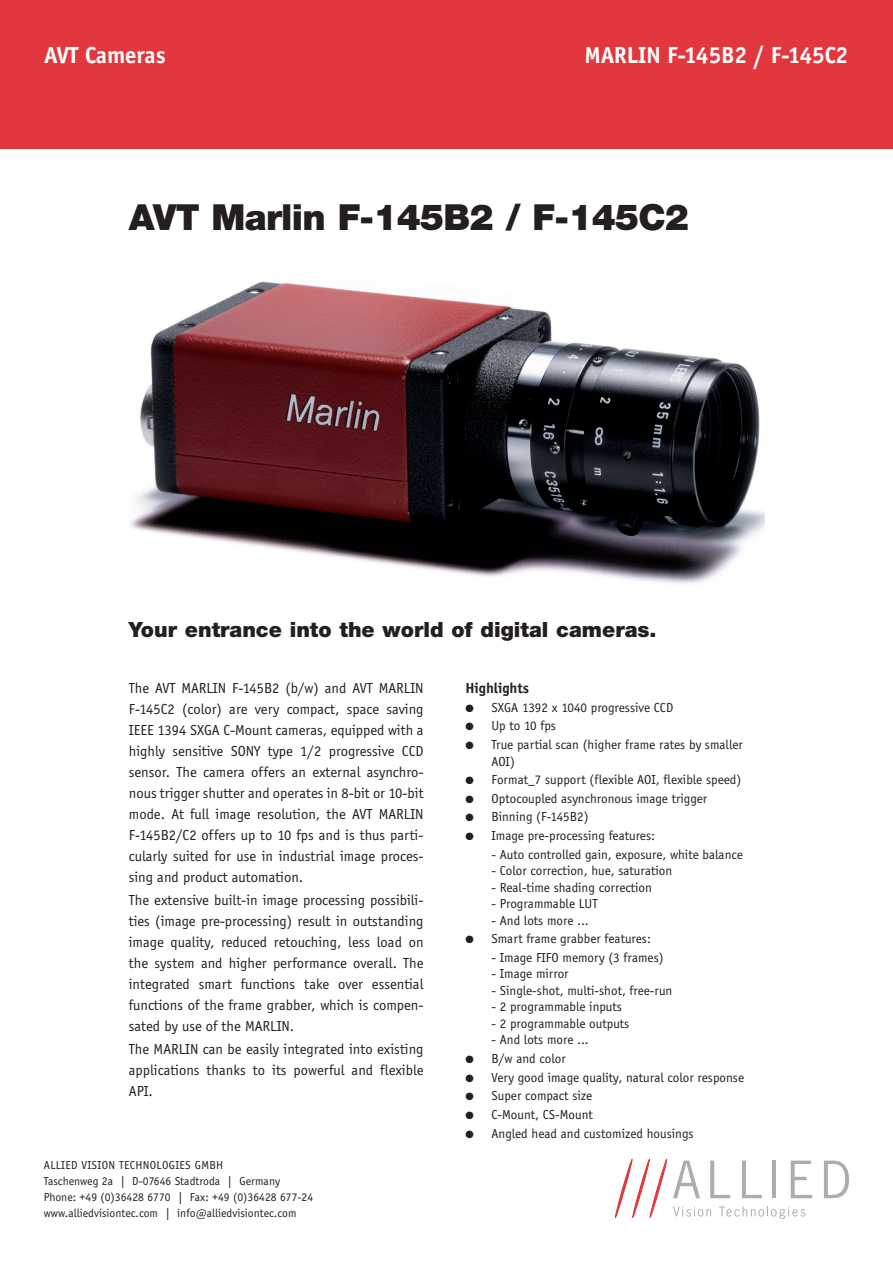
<style>
.page{position:relative;width:893px;height:1263px;background:#fff}
.page>*{position:absolute;margin:0;border:0;box-sizing:border-box;transform-origin:0 0}
.t1{font:900 36px "Helvetica Neue";letter-spacing:-.02em;color:#231f20}
.t2{font:700 24px "Officina Sans";color:#fff}
.t3{font:900 21px "Helvetica Neue";color:#231f20}
.t4{font:15px/21px "Officina Sans";color:#231f20;text-align:justify}
.t5{font:700 15px "Officina Sans";color:#231f20}
.t6{font:13.5px/16.5px "Officina Sans";color:#231f20}
.t7{font:12px/16.2px "Officina Sans";color:#231f20}
</style>
<div class="page">
<div style="left:0;top:0;width:893px;height:149px;background:#e1373d"></div>
<svg style="left:673px;top:1161px;width:27px;height:37px"></svg>
<svg style="left:710px;top:1161px;width:20px;height:37px"></svg>
<svg style="left:742px;top:1161px;width:20px;height:37px"></svg>
<hr style="left:772px;top:1161px;width:4px;height:37px;background:#acadb1">
<svg style="left:791px;top:1161px;width:21px;height:37px"></svg>
<svg style="left:824px;top:1161px;width:25px;height:37px"></svg>
<svg style="left:673px;top:1206px;width:38px;height:11px"></svg>
<svg style="left:719px;top:1206px;width:86px;height:13px"></svg>
<svg style="left:615px;top:1159px;width:52px;height:58px"></svg>
<img style="left:130px;top:281px;width:634px;height:303px">
<h2 class="t2" style="left:45px;top:45px;width:123px">AVT Cameras</h2>
<h2 class="t2" style="left:584px;top:45px;width:265px">MARLIN F-145B2 / F-145C2</h2>
<h1 class="t1" style="left:129px;top:205px;width:562px">AVT Marlin F-145B2 / F-145C2</h1>
<h3 class="t3" style="left:129px;top:622px;width:529px">Your entrance into the world of digital cameras.</h3>
<p class="t4" style="left:129px;top:679px;width:296px">The AVT MARLIN F-145B2 (b/w) and AVT MARLIN F-145C2 (color) are very compact, space saving IEEE 1394 SXGA C-Mount cameras, equipped with a highly sensitive SONY type 1/2 progressive CCD sensor. The camera offers an external asynchro&shy;nous trigger shutter and operates in 8-bit or 10-bit mode. At full image resolution, the AVT MARLIN F-145B2/C2 offers up to 10 fps and is thus parti&shy;cularly suited for use in industrial image proces&shy;sing and product automation.</p>
<p class="t4" style="left:129px;top:891px;width:296px">The extensive built-in image processing possibili&shy;ties (image pre-processing) result in outstanding image quality, reduced retouching, less load on the system and higher performance overall. The integrated smart functions take over essential functions of the frame grabber, which is compen&shy;sated by use of the MARLIN.</p>
<p class="t4" style="left:129px;top:1040px;width:296px">The MARLIN can be easily integrated into existing applications thanks to its powerful and flexible API.</p>
<p class="t7" style="left:44px;top:1157px;width:271px">ALLIED VISION TECHNOLOGIES GMBH<br>Taschenweg 2a | D-07646 Stadtroda | Germany Phone: +49 (0)36428 6770 | Fax: +49 (0)36428 677-24 www.alliedvisiontec.com | info@alliedvisiontec.com</p>
<p class="t5" style="left:465px;top:682px;width:65px">Highlights</p>
<p class="t6" style="left:465px;top:700px;width:209px">● SXGA 1392 x 1040 progressive CCD</p>
<p class="t6" style="left:465px;top:719px;width:92px">● Up to 10 fps</p>
<p class="t6" style="left:491px;top:737px;width:253px;text-indent:-26px">● True partial scan (higher frame rates by smaller<br>AOI)</p>
<p class="t6" style="left:465px;top:772px;width:277px">● Format_7 support (flexible AOI, flexible speed)</p>
<p class="t6" style="left:465px;top:791px;width:243px">● Optocoupled asynchronous image trigger</p>
<p class="t6" style="left:465px;top:810px;width:125px">● Binning (F-145B2)</p>
<p class="t6" style="left:465px;top:828px;width:191px">● Image pre-processing features:</p>
<p class="t6" style="left:491px;top:847px;width:253px">- Auto controlled gain, exposure, white balance</p>
<p class="t6" style="left:491px;top:863px;width:182px">- Color correction, hue, saturation</p>
<p class="t6" style="left:491px;top:880px;width:162px">- Real-time shading correction</p>
<p class="t6" style="left:491px;top:896px;width:108px">- Programmable LUT</p>
<p class="t6" style="left:491px;top:913px;width:99px">- And lots more ...</p>
<p class="t6" style="left:465px;top:932px;width:187px">● Smart frame grabber features:</p>
<p class="t6" style="left:491px;top:950px;width:174px">- Image FIFO memory (3 frames)</p>
<p class="t6" style="left:491px;top:967px;width:79px">- Image mirror</p>
<p class="t6" style="left:491px;top:983px;width:182px">- Single-shot, multi-shot, free-run</p>
<p class="t6" style="left:491px;top:1000px;width:132px">- 2 programmable inputs</p>
<p class="t6" style="left:491px;top:1016px;width:139px">- 2 programmable outputs</p>
<p class="t6" style="left:491px;top:1033px;width:99px">- And lots more ...</p>
<p class="t6" style="left:465px;top:1051px;width:102px">● B/w and color</p>
<p class="t6" style="left:465px;top:1070px;width:280px">● Very good image quality, natural color response</p>
<p class="t6" style="left:465px;top:1089px;width:128px">● Super compact size</p>
<p class="t6" style="left:465px;top:1107px;width:129px">● C-Mount, CS-Mount</p>
<p class="t6" style="left:465px;top:1126px;width:230px">● Angled head and customized housings</p>
</div>
